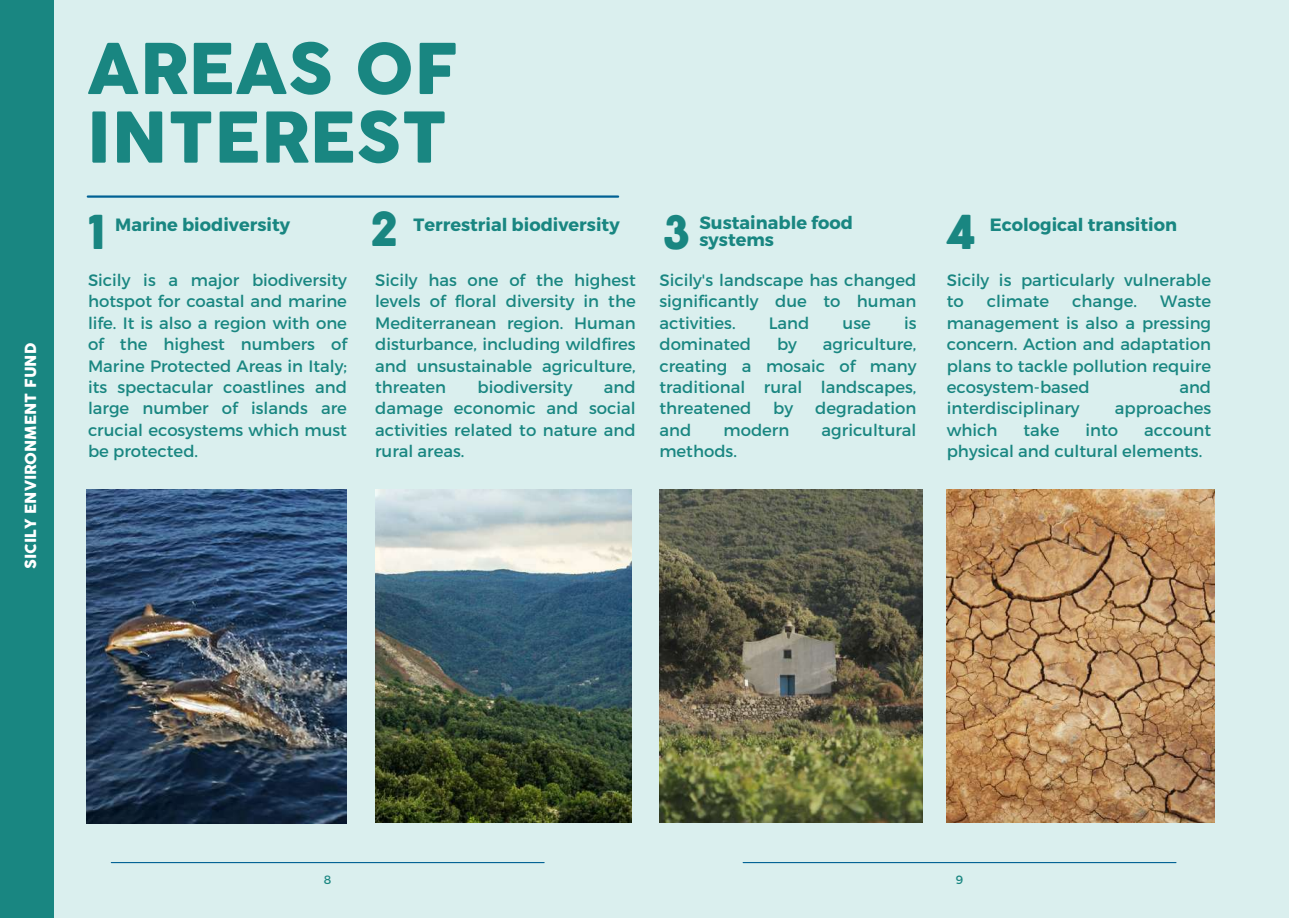
<style>
.page{position:relative;width:1289px;height:918px;background:#fff}
.page>*{position:absolute;margin:0;border:0;box-sizing:border-box;transform-origin:0 0}
.t1{font:69px/68.7px "COCOGOOSE";color:#198681}
.t2{font:45.6px "COCOGOOSE";color:#198681}
.t3{font:700 17.7px/16.8px "Montserrat";color:#198681}
.t4{font:16.5px/21.3px "Montserrat";color:#198681;text-align:justify}
.t5{font:15px "COCOGOOSE";color:#fff}
.t6{font:12px "Montserrat";color:#198681}
</style>
<div class="page">
<div style="left:0;top:0;width:1288px;height:918px;background:#daefee"></div>
<div style="left:0;top:0;width:54px;height:918px;background:#198681"></div>
<hr style="left:88px;top:195px;width:530px;height:3px;background:#006194">
<hr style="left:743px;top:862px;width:432px;height:1px;background:#006194">
<img style="left:87px;top:490px;width:259px;height:334px">
<img style="left:375px;top:490px;width:256px;height:332px">
<img style="left:946px;top:490px;width:268px;height:333px">
<img style="left:659px;top:490px;width:263px;height:332px">
<hr style="left:111px;top:862px;width:433px;height:1px;background:#006194">
<p class="t5" style="left:20px;top:569px;width:228px;rotate:-90deg">SICILY ENVIRONMENT FUND</p>
<h1 class="t1" style="left:87px;top:37px;width:373px">AREAS OF<br>INTEREST</h1>
<h2 class="t2" style="left:88px;top:201px;width:19px">1</h2>
<p class="t3" style="left:115px;top:216px;width:176px">Marine biodiversity</p>
<p class="t4" style="left:88px;top:269px;width:260px">Sicily is a major biodiversity hotspot for coastal and marine life. It is also a region with one of the highest numbers of Marine Protected Areas in Italy; its spectacular coastlines and large number of islands are crucial ecosystems which must be protected.</p>
<h2 class="t2" style="left:369px;top:198px;width:31px">2</h2>
<p class="t3" style="left:413px;top:216px;width:207px">Terrestrial biodiversity</p>
<p class="t4" style="left:375px;top:269px;width:262px">Sicily has one of the highest levels of floral diversity in the Mediterranean region. Human disturbance, including wildfires and unsustainable agriculture, threaten</p>
<p class="t4" style="left:477px;top:376px;width:96px">biodiversity</p>
<p class="t4" style="left:375px;top:376px;width:262px;text-indent:229px">and damage economic and social activities related to nature and rural areas.</p>
<h2 class="t2" style="left:663px;top:201px;width:29px">3</h2>
<p class="t4" style="left:659px;top:269px;width:258px">Sicily's landscape has changed significantly due to human activities.</p>
<p class="t3" style="left:699px;top:213px;width:155px">Sustainable food systems</p>
<p class="t4" style="left:768px;top:312px;width:42px">Land</p>
<p class="t4" style="left:842px;top:312px;width:30px">use</p>
<p class="t4" style="left:903px;top:312px;width:14px">is</p>
<p class="t4" style="left:659px;top:333px;width:258px;text-indent:163px">agriculture, creating a mosaic of many traditional rural landscapes, threatened</p>
<p class="t4" style="left:659px;top:333px;width:93px">dominated</p>
<p class="t4" style="left:777px;top:333px;width:21px">by</p>
<p class="t4" style="left:773px;top:397px;width:21px">by</p>
<p class="t4" style="left:815px;top:397px;width:103px">degradation</p>
<p class="t4" style="left:659px;top:418px;width:33px">and</p>
<p class="t4" style="left:723px;top:418px;width:67px">modern</p>
<p class="t4" style="left:821px;top:418px;width:96px">agricultural</p>
<p class="t4" style="left:659px;top:440px;width:79px">methods.</p>
<h2 class="t2" style="left:945px;top:201px;width:32px">4</h2>
<p class="t3" style="left:989px;top:216px;width:189px">Ecological transition</p>
<p class="t4" style="left:946px;top:269px;width:266px">Sicily is particularly vulnerable to</p>
<p class="t4" style="left:986px;top:290px;width:64px">climate</p>
<p class="t4" style="left:1072px;top:290px;width:66px">change.</p>
<p class="t4" style="left:946px;top:290px;width:266px;text-indent:213px">Waste management is also a pressing concern. Action and adaptation plans to tackle pollution require ecosystem-based</p>
<p class="t4" style="left:1179px;top:376px;width:33px">and</p>
<p class="t4" style="left:946px;top:397px;width:134px">interdisciplinary</p>
<p class="t4" style="left:1114px;top:397px;width:98px">approaches</p>
<p class="t4" style="left:946px;top:418px;width:52px">which</p>
<p class="t4" style="left:1023px;top:418px;width:37px">take</p>
<p class="t4" style="left:1085px;top:418px;width:34px">into</p>
<p class="t4" style="left:946px;top:418px;width:266px;text-indent:197px">account physical and cultural elements.</p>
<p class="t6" style="left:324px;top:872px;width:9px">8</p>
<p class="t6" style="left:955px;top:872px;width:9px">9</p>
</div>
